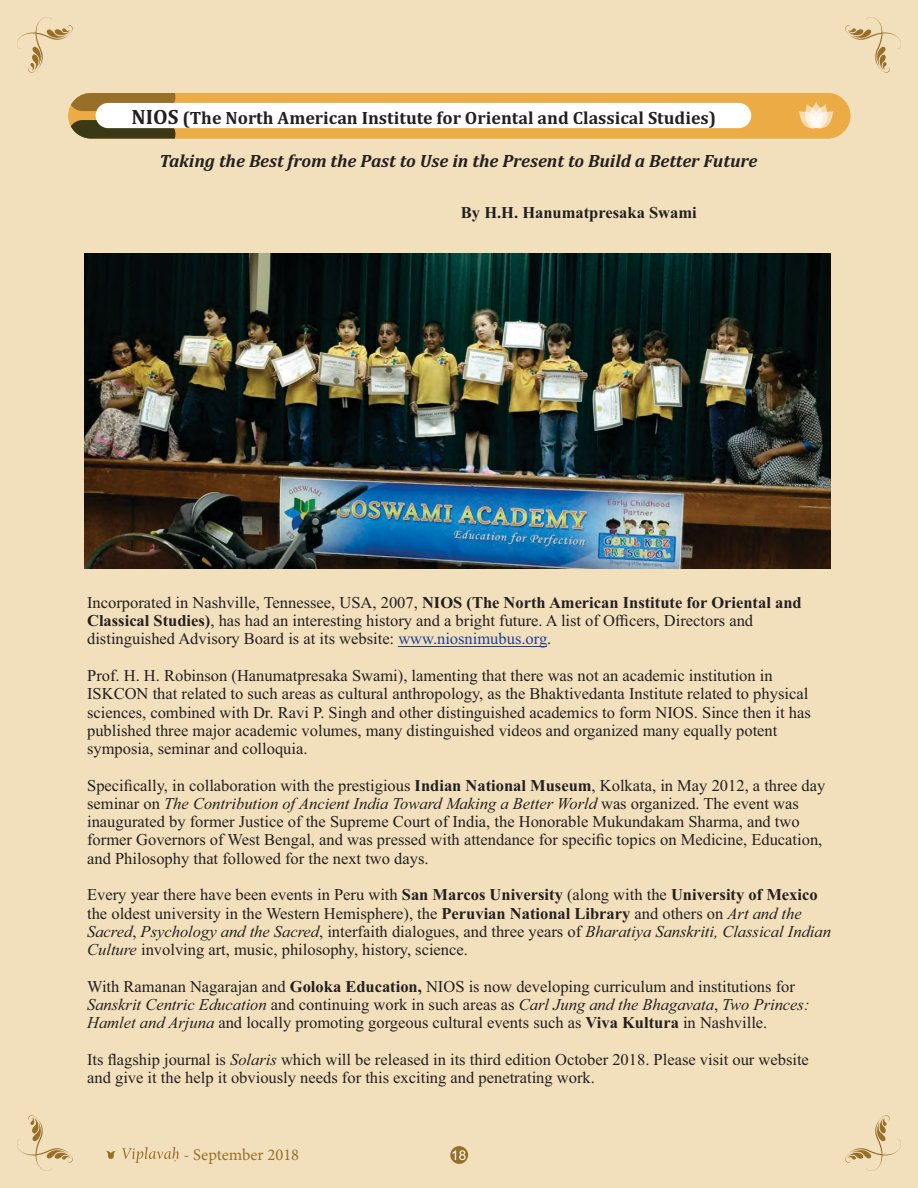
<style>
.page{position:relative;width:918px;height:1188px;background:#f2e0bd}
.page>*{position:absolute;margin:0;border:0;box-sizing:border-box;transform-origin:0 0}
.t1{font:700 18px "Cambria";color:#231f20}
.t2{font:italic 700 18px "Cambria";color:#231f20}
.t3{font:16.5px/18.3px "Times New Roman";color:#231f20}
.t4{font:700 16.5px "Times New Roman";color:#231f20}
.t5{font:16.5px "Minion Pro";color:#986f29}
.t6{font:13.5px "Arial";color:#fff}
.s1{font-size:21px}
.s2{font-weight:700}
.s3{color:#1f3f94}
.s4{font-style:italic}
</style>
<div class="page">
<svg style="left:843px;top:0;width:75px;height:75px;background:#ecd9b4"></svg>
<svg style="left:0;top:0;width:75px;height:75px;background:#ecd9b3"></svg>
<svg style="left:843px;top:1113px;width:75px;height:75px;background:#ecd9b4"></svg>
<svg style="left:0;top:1113px;width:75px;height:75px;background:#ecd9b3"></svg>
<div style="left:450px;top:1146px;width:18px;height:18px;background:#986f29;border-radius:50%"></div>
<div style="left:68px;top:93px;width:782px;height:45px;background:#ebac45;border-radius:23px"></div>
<svg style="left:71px;top:93px;width:104px;height:18px"></svg>
<svg style="left:71px;top:120px;width:104px;height:18px"></svg>
<div style="left:96px;top:103px;width:655px;height:25px;background:#fff;border-radius:13px"></div>
<svg style="left:798px;top:101px;width:36px;height:28px"></svg>
<hr style="left:398px;top:646px;width:149px;height:1px;background:#1f3f94">
<svg style="left:106px;top:1151px;width:10px;height:8px"></svg>
<svg style="left:122px;top:1147px;width:57px;height:16px"></svg>
<img style="left:84px;top:253px;width:746px;height:315px">
<p class="t1" style="left:131px;top:110px;width:586px"><span class="s1">NIOS</span> (The North American Institute for Oriental and Classical Studies)</p>
<p class="t2" style="left:159px;top:153px;width:600px">Taking the Best from the Past to Use in the Present to Build a Better Future</p>
<p class="t4" style="left:461px;top:206px;width:237px">By H.H. Hanumatpresaka Swami</p>
<p class="t3" style="left:87px;top:595px;width:716px">Incorporated in Nashville, Tennessee, USA, 2007, <span class="s2">NIOS (The North American Institute for Oriental and<br>Classical Studies)</span>, has had an interesting history and a bright future. A list of Officers, Directors and distinguished Advisory Board is at its website: <span class="s3">www.niosnimubus.org</span>.</p>
<p class="t3" style="left:87px;top:668px;width:725px">Prof. H. H. Robinson (Hanumatpresaka Swami), lamenting that there was not an academic institution in ISKCON that related to such areas as cultural anthropology, as the Bhaktivedanta Institute related to physical sciences, combined with Dr. Ravi P. Singh and other distinguished academics to form NIOS. Since then it has published three major academic volumes, many distinguished videos and organized many equally potent symposia, seminar and colloquia.</p>
<p class="t3" style="left:87px;top:778px;width:740px">Specifically, in collaboration with the prestigious <span class="s2">Indian National Museum</span>, Kolkata, in May 2012, a three day seminar on <span class="s4">The Contribution of Ancient India Toward Making a Better World</span> was organized. The event was inaugurated by former Justice of the Supreme Court of India, the Honorable Mukundakam Sharma, and two former Governors of West Bengal, and was pressed with attendance for specific topics on Medicine, Education, and Philosophy that followed for the next two days.</p>
<p class="t3" style="left:87px;top:887px;width:745px">Every year there have been events in Peru with <span class="s2">San Marcos University</span> (along with the <span class="s2">University of Mexico </span>the oldest university in the Western Hemisphere), the <span class="s2">Peruvian National Library</span> and others on <span class="s4">Art and the Sacred</span>, <span class="s4">Psychology and the Sacred</span>, interfaith dialogues, and three years of <span class="s4">Bharatiya Sanskriti, Classical Indian Culture</span> involving art, music, philosophy, history, science.</p>
<p class="t3" style="left:87px;top:979px;width:724px">With Ramanan Nagarajan and <span class="s2">Goloka Education,</span> NIOS is now developing curriculum and institutions for<br><span class="s4">Sanskrit Centric Education</span> and continuing work in such areas as <span class="s4">Carl Jung and the Bhagavata</span>, <span class="s4">Two Princes:<br>Hamlet and Arjuna</span> and locally promoting gorgeous cultural events such as <span class="s2">Viva Kultura</span> in Nashville.</p>
<p class="t3" style="left:87px;top:1052px;width:723px">Its flagship journal is <span class="s4">Solaris</span> which will be released in its third edition October 2018. Please visit our website and give it the help it obviously needs for this exciting and penetrating work.</p>
<p class="t5" style="left:184px;top:1148px;width:117px">- September 2018</p>
<p class="t6" style="left:451px;top:1150px;width:17px">18</p>
</div>
